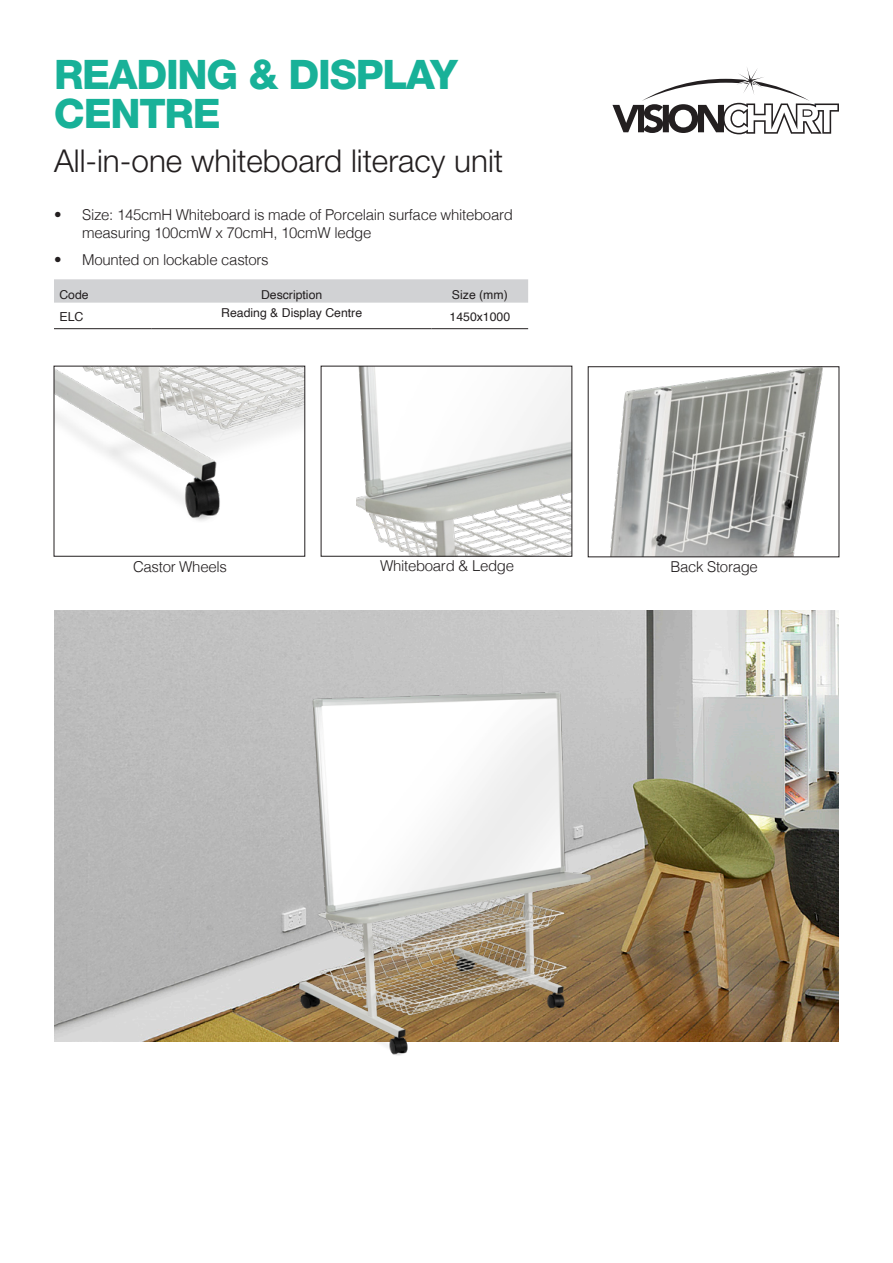
<style>
.page{position:relative;width:893px;height:1263px;background:#fff}
.page>*{position:absolute;margin:0;border:0;box-sizing:border-box;transform-origin:0 0}
._8_title{font:800 40.8px/39px "Helvetica Neue LT Pro";letter-spacing:-.03em;color:#18b198}
._8_title-2{font:300 31.5px "Helvetica Neue LT Pro";color:#231f20}
.text{font:300 15px/18px "Helvetica";letter-spacing:-.02em;color:#231f20}
.t1{font:12.45px "Helvetica";color:#231f20}
.v8_table_header{font:12.3px "Helvetica";color:#231f20}
</style>
<div class="page">
<img style="left:56px;top:368px;width:247px;height:153px">
<img style="left:356px;top:368px;width:214px;height:186px">
<img style="left:610px;top:368px;width:213px;height:187px">
<div style="left:588px;top:366px;width:251px;height:191px;border:1px solid #231f20"></div>
<img style="left:54px;top:611px;width:785px;height:431px">
<img style="left:278px;top:676px;width:330px;height:380px">
<svg style="left:612px;top:68px;width:227px;height:66px"></svg>
<svg style="left:54px;top:279px;width:474px;height:24px"></svg>
<hr style="left:54px;top:328px;width:98px;height:1px;background:#231f20">
<hr style="left:152px;top:328px;width:280px;height:1px;background:#231f20">
<hr style="left:432px;top:328px;width:96px;height:1px;background:#231f20">
<p class="_8_title" style="left:54px;top:55px;width:405px">READING &amp; DISPLAY<br>CENTRE</p>
<p class="_8_title-2" style="left:54px;top:141px;width:451px">All-in-one whiteboard literacy unit</p>
<p class="text" style="left:82px;top:204px;width:432px;text-indent:-28px">• Size: 145cmH Whiteboard is made of Porcelain surface whiteboard measuring 100cmW x 70cmH, 10cmW ledge</p>
<p class="text" style="left:54px;top:249px;width:216px">• Mounted on lockable castors</p>
<p class="v8_table_header" style="left:59px;top:285px;width:31px">Code</p>
<p class="v8_table_header" style="left:261px;top:285px;width:63px">Description</p>
<p class="v8_table_header" style="left:452px;top:285px;width:57px">Size (mm)</p>
<p class="t1" style="left:59px;top:307px;width:26px">ELC</p>
<p class="v8_table_header" style="left:221px;top:303px;width:142px">Reading &amp; Display Centre</p>
<p class="v8_table_header" style="left:450px;top:307px;width:62px">1450x1000</p>
<p class="text" style="left:133px;top:556px;width:95px">Castor Wheels</p>
<p class="text" style="left:380px;top:555px;width:136px">Whiteboard &amp; Ledge</p>
<p class="text" style="left:670px;top:556px;width:89px">Back Storage</p>
</div>
